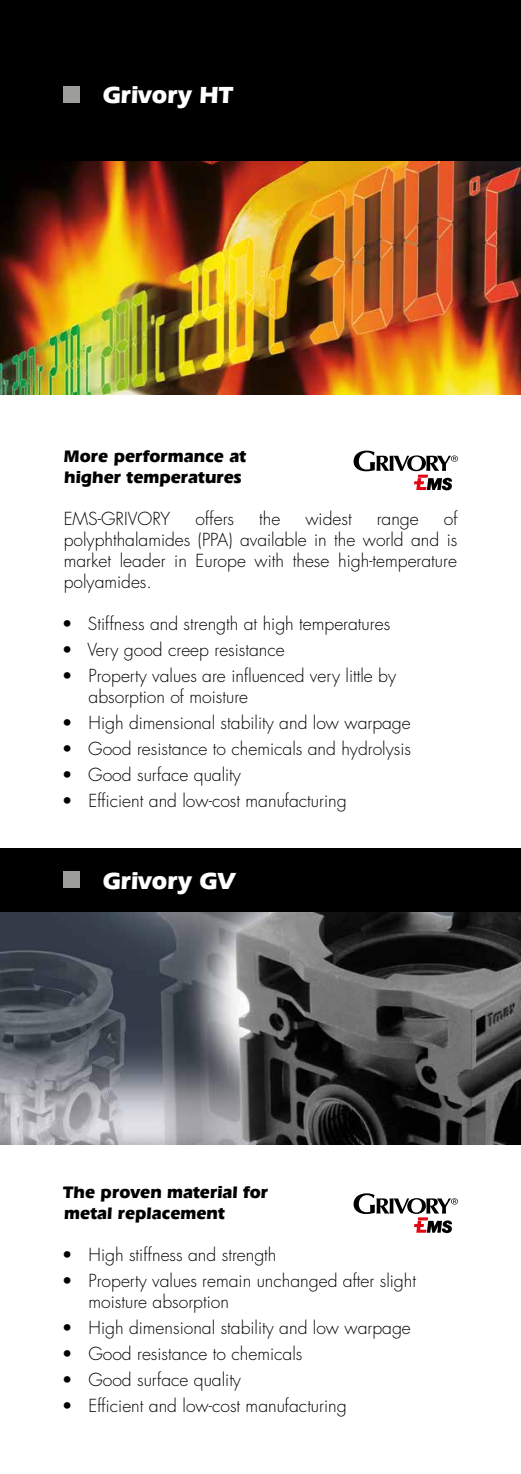
<style>
.page{position:relative;width:521px;height:1474px;background:#fff}
.page>*{position:absolute;margin:0;border:0;box-sizing:border-box;transform-origin:0 0}
.t1{font:700 24.5px "Eras IT Cby BT";color:#fff}
.t2{font:300 17.5px/21px "Futura";color:#000}
.t3{font:700 17.5px/21px "Eras IT Cby BT";color:#000}
</style>
<div class="page">
<div style="left:0;top:0;width:521px;height:161px;background:#000"></div>
<img style="left:0;top:911px;width:521px;height:233px">
<div style="left:63px;top:86px;width:17px;height:17px;background:#9d9d9c"></div>
<div style="left:0;top:848px;width:521px;height:63px;background:#000"></div>
<div style="left:63px;top:871px;width:17px;height:16px;background:#9d9d9c"></div>
<svg style="left:353px;top:1193px;width:105px;height:40px"></svg>
<img style="left:0;top:161px;width:521px;height:233px">
<svg style="left:353px;top:450px;width:105px;height:21px"></svg>
<svg style="left:418px;top:474px;width:10px;height:3px"></svg>
<svg style="left:414px;top:477px;width:38px;height:13px"></svg>
<h1 class="t1" style="left:103px;top:80px;width:132px">Grivory HT</h1>
<p class="t3" style="left:64px;top:445px;width:184px">More performance at higher temperatures</p>
<p class="t2" style="left:64px;top:508px;width:108px">EMS-GRIVORY</p>
<p class="t2" style="left:195px;top:508px;width:40px">offers</p>
<p class="t2" style="left:259px;top:508px;width:23px">the</p>
<p class="t2" style="left:305px;top:508px;width:48px">widest</p>
<p class="t2" style="left:377px;top:508px;width:44px">range</p>
<p class="t2" style="left:64px;top:508px;width:395px;text-align:justify;text-indent:380px">of polyphthalamides (PPA) available in the world and is market leader in Europe with these high-temperature polyamides.</p>
<p class="t2" style="left:62px;top:613px;width:330px">• Stiffness and strength at high temperatures</p>
<p class="t2" style="left:62px;top:639px;width:224px">• Very good creep resistance</p>
<p class="t2" style="left:89px;top:665px;width:309px;text-indent:-27px">• Property values are influenced very little by absorption of moisture</p>
<p class="t2" style="left:62px;top:712px;width:350px">• High dimensional stability and low warpage</p>
<p class="t2" style="left:62px;top:738px;width:351px">• Good resistance to chemicals and hydrolysis</p>
<p class="t2" style="left:62px;top:764px;width:181px">• Good surface quality</p>
<p class="t2" style="left:62px;top:790px;width:286px">• Efficient and low-cost manufacturing</p>
<h1 class="t1" style="left:103px;top:865px;width:134px">Grivory GV</h1>
<p class="t3" style="left:63px;top:1180px;width:206px">The proven material for metal replacement</p>
<p class="t2" style="left:62px;top:1243px;width:216px">• High stiffness and strength</p>
<p class="t2" style="left:89px;top:1269px;width:329px;text-indent:-27px">• Property values remain unchanged after slight moisture absorption</p>
<p class="t2" style="left:62px;top:1316px;width:350px">• High dimensional stability and low warpage</p>
<p class="t2" style="left:62px;top:1342px;width:242px">• Good resistance to chemicals</p>
<p class="t2" style="left:62px;top:1368px;width:181px">• Good surface quality</p>
<p class="t2" style="left:62px;top:1394px;width:286px">• Efficient and low-cost manufacturing</p>
</div>
